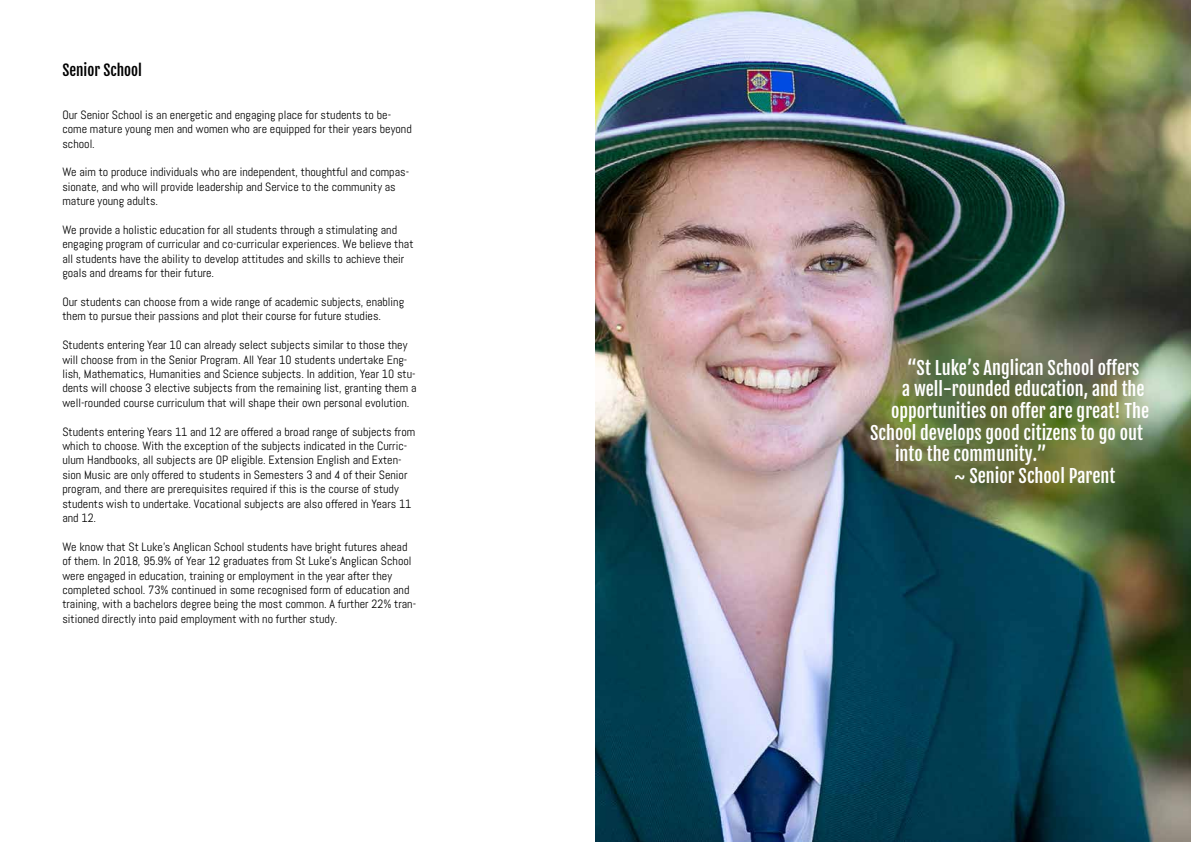
<style>
.page{position:relative;width:1191px;height:842px;background:#fff}
.page>*{position:absolute;margin:0;border:0;box-sizing:border-box;transform-origin:0 0}
.t1{font:18px "Fjalla One";color:#fff}
.t2{font:15px "Fjalla One";color:#000}
.t3{font:12px/14.4px "Abel";color:#000}
</style>
<div class="page">
<img style="left:595px;top:0;width:596px;height:842px">
<p class="t2" style="left:62px;top:60px;width:81px">Senior School</p>
<p class="t3" style="left:62px;top:108px;width:351px">Our Senior School is an energetic and engaging place for students to be&shy;come mature young men and women who are equipped for their years beyond school.</p>
<p class="t3" style="left:62px;top:165px;width:348px">We aim to produce individuals who are independent, thoughtful and compas&shy;sionate, and who will provide leadership and Service to the community as mature young adults.</p>
<p class="t3" style="left:62px;top:223px;width:352px">We provide a holistic education for all students through a stimulating and engaging program of curricular and co-curricular experiences. We believe that all students have the ability to develop attitudes and skills to achieve their goals and dreams for their future.</p>
<p class="t3" style="left:62px;top:295px;width:343px">Our students can choose from a wide range of academic subjects, enabling them to pursue their passions and plot their course for future studies.</p>
<p class="t3" style="left:62px;top:338px;width:355px">Students entering Year 10 can already select subjects similar to those they will choose from in the Senior Program. All Year 10 students undertake Eng&shy;lish, Mathematics, Humanities and Science subjects. In addition, Year 10 stu&shy;dents will choose 3 elective subjects from the remaining list, granting them a well-rounded course curriculum that will shape their own personal evolution.</p>
<p class="t3" style="left:62px;top:424px;width:354px">Students entering Years 11 and 12 are offered a broad range of subjects from which to choose. With the exception of the subjects indicated in the Curric&shy;ulum Handbooks, all subjects are OP eligible. Extension English and Exten&shy;sion Music are only offered to students in Semesters 3 and 4 of their Senior program, and there are prerequisites required if this is the course of study students wish to undertake. Vocational subjects are also offered in Years 11 and 12.</p>
<p class="t3" style="left:62px;top:540px;width:355px">We know that St Luke’s Anglican School students have bright futures ahead of them. In 2018, 95.9% of Year 12 graduates from St Luke’s Anglican School were engaged in education, training or employment in the year after they completed school. 73% continued in some recognised form of education and training, with a bachelors degree being the most common. A further 22% tran&shy;sitioned directly into paid employment with no further study.</p>
<h1 class="t1" style="left:907px;top:357px;width:234px">“St Luke’s Anglican School offers</h1>
<h1 class="t1" style="left:902px;top:378px;width:244px">a well-rounded education, and the</h1>
<h1 class="t1" style="left:891px;top:400px;width:259px">opportunities on offer are great! The</h1>
<h1 class="t1" style="left:870px;top:421px;width:274px">School develops good citizens to go out</h1>
<h1 class="t1" style="left:895px;top:443px;width:153px">into the community.”</h1>
<h1 class="t1" style="left:954px;top:465px;width:163px">~ Senior School Parent</h1>
</div>
